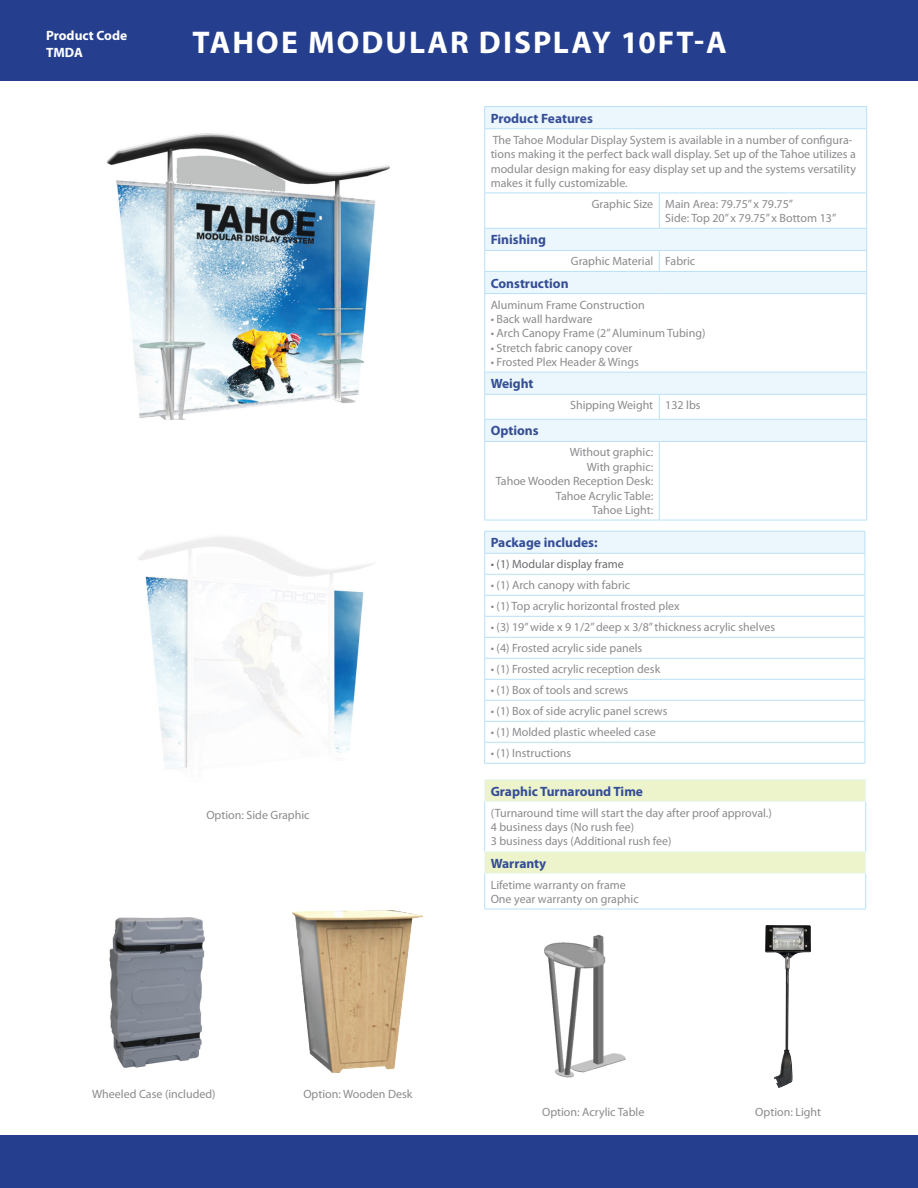
<style>
.page{position:relative;width:918px;height:1188px;background:#fff}
.page>*{position:absolute;margin:0;border:0;box-sizing:border-box;transform-origin:0 0}
.t1{font:700 31.5px "Myriad Pro";letter-spacing:.065em;color:#fff}
.t2{font:700 13.5px "Myriad Pro";color:#354d96}
.t3{font:700 13.5px "Myriad Pro";color:#fff}
.MYriad_Pro_Regular_9{font:12px/14.4px "Myriad Pro";color:#8b8b8f}
.Myriad_Pro_Regular_9{font:12px "Myriad Pro";color:#8b8b8f}
.MYriad_Pro_Regular_9-2{font:12px "Myriad Pro";color:#6c6d70}
</style>
<div class="page">
<div style="left:0;top:0;width:918px;height:81px;background:#253f8e"></div>
<div style="left:0;top:1135px;width:918px;height:53px;background:#253f8e"></div>
<div style="left:485px;top:107px;width:381px;height:21px;background:#ecf7fd"></div>
<svg style="left:485px;top:129px;width:381px;height:391px"></svg>
<hr style="left:484px;top:106px;width:175px;height:1px;background:#b9e1f7">
<svg style="left:484px;top:107px;width:1px;height:21px"></svg>
<hr style="left:659px;top:106px;width:208px;height:1px;background:#b9e1f7">
<svg style="left:866px;top:107px;width:1px;height:21px"></svg>
<hr style="left:484px;top:128px;width:175px;height:1px;background:#b9e1f7">
<hr style="left:484px;top:129px;width:1px;height:64px;background:#b9e1f7">
<hr style="left:659px;top:128px;width:208px;height:1px;background:#b9e1f7">
<hr style="left:866px;top:129px;width:1px;height:64px;background:#b9e1f7">
<hr style="left:484px;top:193px;width:175px;height:1px;background:#b9e1f7">
<hr style="left:484px;top:193px;width:1px;height:35px;background:#b9e1f7">
<hr style="left:659px;top:193px;width:208px;height:1px;background:#b9e1f7">
<hr style="left:659px;top:193px;width:1px;height:35px;background:#b9e1f7">
<hr style="left:866px;top:193px;width:1px;height:35px;background:#b9e1f7">
<hr style="left:484px;top:250px;width:175px;height:1px;background:#b9e1f7">
<hr style="left:659px;top:250px;width:208px;height:1px;background:#b9e1f7">
<svg style="left:659px;top:251px;width:1px;height:20px"></svg>
<hr style="left:484px;top:271px;width:175px;height:1px;background:#b9e1f7">
<hr style="left:659px;top:271px;width:208px;height:1px;background:#b9e1f7">
<hr style="left:484px;top:293px;width:175px;height:1px;background:#b9e1f7">
<hr style="left:484px;top:294px;width:1px;height:78px;background:#b9e1f7">
<hr style="left:659px;top:293px;width:208px;height:1px;background:#b9e1f7">
<hr style="left:866px;top:294px;width:1px;height:78px;background:#b9e1f7">
<hr style="left:484px;top:372px;width:175px;height:1px;background:#b9e1f7">
<hr style="left:659px;top:372px;width:208px;height:1px;background:#b9e1f7">
<hr style="left:484px;top:394px;width:175px;height:1px;background:#b9e1f7">
<hr style="left:659px;top:394px;width:208px;height:1px;background:#b9e1f7">
<svg style="left:659px;top:395px;width:1px;height:24px"></svg>
<hr style="left:484px;top:442px;width:1px;height:78px;background:#b9e1f7">
<hr style="left:659px;top:442px;width:1px;height:78px;background:#b9e1f7">
<hr style="left:866px;top:442px;width:1px;height:78px;background:#b9e1f7">
<hr style="left:484px;top:520px;width:175px;height:1px;background:#b9e1f7">
<hr style="left:659px;top:520px;width:208px;height:1px;background:#b9e1f7">
<hr style="left:484px;top:419px;width:175px;height:1px;background:#b9e1f7">
<svg style="left:484px;top:373px;width:1px;height:68px"></svg>
<hr style="left:659px;top:419px;width:208px;height:1px;background:#b9e1f7">
<svg style="left:866px;top:373px;width:1px;height:68px"></svg>
<hr style="left:484px;top:441px;width:175px;height:1px;background:#b9e1f7">
<hr style="left:659px;top:441px;width:208px;height:1px;background:#b9e1f7">
<hr style="left:484px;top:228px;width:175px;height:1px;background:#b9e1f7">
<svg style="left:484px;top:229px;width:1px;height:64px"></svg>
<hr style="left:659px;top:228px;width:208px;height:1px;background:#b9e1f7">
<svg style="left:866px;top:229px;width:1px;height:64px"></svg>
<img style="left:107px;top:133px;width:283px;height:287px">
<div style="left:485px;top:531px;width:380px;height:22px;background:#ecf7fd"></div>
<svg style="left:485px;top:554px;width:380px;height:209px"></svg>
<hr style="left:484px;top:574px;width:381px;height:1px;background:#b9e1f7">
<hr style="left:484px;top:595px;width:381px;height:1px;background:#b9e1f7">
<hr style="left:484px;top:616px;width:381px;height:1px;background:#b9e1f7">
<hr style="left:484px;top:637px;width:381px;height:1px;background:#b9e1f7">
<hr style="left:484px;top:658px;width:381px;height:1px;background:#b9e1f7">
<hr style="left:484px;top:679px;width:381px;height:1px;background:#b9e1f7">
<hr style="left:484px;top:700px;width:381px;height:1px;background:#b9e1f7">
<hr style="left:484px;top:721px;width:381px;height:1px;background:#b9e1f7">
<hr style="left:484px;top:742px;width:381px;height:1px;background:#b9e1f7">
<svg style="left:865px;top:532px;width:1px;height:231px"></svg>
<hr style="left:484px;top:763px;width:381px;height:1px;background:#b9e1f7">
<hr style="left:484px;top:531px;width:381px;height:1px;background:#b9e1f7">
<svg style="left:484px;top:532px;width:1px;height:231px"></svg>
<hr style="left:484px;top:553px;width:381px;height:1px;background:#b9e1f7">
<img style="left:109px;top:917px;width:96px;height:151px">
<img style="left:544px;top:934px;width:82px;height:144px">
<img style="left:293px;top:911px;width:130px;height:162px">
<img style="left:766px;top:926px;width:45px;height:162px">
<hr style="left:484px;top:779px;width:382px;height:1px;background:#ecf7fd">
<hr style="left:484px;top:874px;width:1px;height:35px;background:#b9e1f7">
<hr style="left:865px;top:874px;width:1px;height:35px;background:#b9e1f7">
<hr style="left:484px;top:909px;width:382px;height:1px;background:#b9e1f7">
<svg style="left:484px;top:780px;width:382px;height:93px"></svg>
<hr style="left:484px;top:873px;width:382px;height:1px;background:#ecf7fd">
<img style="left:138px;top:537px;width:235px;height:232px">
<p class="t3" style="left:46px;top:27px;width:83px">Product Code</p>
<p class="t3" style="left:46px;top:43px;width:38px">TMDA</p>
<p class="t1" style="left:193px;top:22px;width:536px">TAHOE MODULAR DISPLAY 10FT-A</p>
<p class="MYriad_Pro_Regular_9" style="left:206px;top:808px;width:105px">Option: Side Graphic</p>
<p class="t2" style="left:491px;top:109px;width:104px">Product Features</p>
<p class="MYriad_Pro_Regular_9" style="left:491px;top:132px;width:367px">The Tahoe Modular Display System is available in a number of configura&shy;tions making it the perfect back wall display. Set up of the Tahoe utilizes a modular design making for easy display set up and the systems versatility makes it fully customizable.</p>
<p class="Myriad_Pro_Regular_9" style="left:592px;top:197px;width:63px">Graphic Size</p>
<p class="MYriad_Pro_Regular_9" style="left:665px;top:197px;width:172px">Main Area: 79.75” x 79.75”<br>Side: Top 20” x 79.75” x Bottom 13”</p>
<p class="t2" style="left:491px;top:231px;width:57px">Finishing</p>
<p class="Myriad_Pro_Regular_9" style="left:571px;top:254px;width:84px">Graphic Material</p>
<p class="MYriad_Pro_Regular_9" style="left:665px;top:254px;width:32px">Fabric</p>
<p class="t2" style="left:491px;top:274px;width:79px">Construction</p>
<p class="MYriad_Pro_Regular_9" style="left:491px;top:297px;width:156px">Aluminum Frame Construction</p>
<p class="MYriad_Pro_Regular_9" style="left:491px;top:312px;width:103px">• Back wall hardware</p>
<p class="MYriad_Pro_Regular_9" style="left:491px;top:326px;width:216px">• Arch Canopy Frame (2” Aluminum Tubing)</p>
<p class="MYriad_Pro_Regular_9" style="left:491px;top:340px;width:143px">• Stretch fabric canopy cover</p>
<p class="MYriad_Pro_Regular_9" style="left:491px;top:355px;width:150px">• Frosted Plex Header &amp; Wings</p>
<p class="t2" style="left:491px;top:375px;width:44px">Weight</p>
<p class="Myriad_Pro_Regular_9" style="left:570px;top:398px;width:85px">Shipping Weight</p>
<p class="MYriad_Pro_Regular_9" style="left:665px;top:398px;width:37px">132 lbs</p>
<p class="t2" style="left:491px;top:422px;width:50px">Options</p>
<p class="MYriad_Pro_Regular_9" style="left:570px;top:445px;width:85px">Without graphic:</p>
<p class="MYriad_Pro_Regular_9" style="left:587px;top:459px;width:68px">With graphic:</p>
<p class="MYriad_Pro_Regular_9" style="left:496px;top:474px;width:159px">Tahoe Wooden Reception Desk:</p>
<p class="MYriad_Pro_Regular_9" style="left:556px;top:488px;width:99px">Tahoe Acrylic Table:</p>
<p class="MYriad_Pro_Regular_9" style="left:592px;top:503px;width:63px">Tahoe Light:</p>
<p class="t2" style="left:491px;top:534px;width:108px">Package includes:</p>
<p class="MYriad_Pro_Regular_9-2" style="left:491px;top:557px;width:135px">• (1) Modular display frame</p>
<p class="MYriad_Pro_Regular_9" style="left:491px;top:578px;width:141px">• (1) Arch canopy with fabric</p>
<p class="MYriad_Pro_Regular_9" style="left:491px;top:599px;width:191px">• (1) Top acrylic horizontal frosted plex</p>
<p class="MYriad_Pro_Regular_9" style="left:491px;top:620px;width:286px">• (3) 19” wide x 9 1/2” deep x 3/8” thickness acrylic shelves</p>
<p class="MYriad_Pro_Regular_9" style="left:491px;top:641px;width:153px">• (4) Frosted acrylic side panels</p>
<p class="MYriad_Pro_Regular_9" style="left:491px;top:662px;width:171px">• (1) Frosted acrylic reception desk</p>
<p class="MYriad_Pro_Regular_9" style="left:491px;top:683px;width:139px">• (1) Box of tools and screws</p>
<p class="MYriad_Pro_Regular_9" style="left:491px;top:704px;width:178px">• (1) Box of side acrylic panel screws</p>
<p class="MYriad_Pro_Regular_9" style="left:491px;top:725px;width:167px">• (1) Molded plastic wheeled case</p>
<p class="MYriad_Pro_Regular_9" style="left:491px;top:746px;width:82px">• (1) Instructions</p>
<p class="t2" style="left:491px;top:782px;width:154px">Graphic Turnaround Time</p>
<p class="MYriad_Pro_Regular_9" style="left:491px;top:805px;width:283px">(Turnaround time will start the day after proof approval.)</p>
<p class="MYriad_Pro_Regular_9" style="left:491px;top:820px;width:183px">4 business days (No rush fee)<br>3 business days (Additional rush fee)</p>
<p class="t2" style="left:491px;top:854px;width:57px">Warranty</p>
<p class="MYriad_Pro_Regular_9" style="left:491px;top:877px;width:137px">Lifetime warranty on frame</p>
<p class="MYriad_Pro_Regular_9" style="left:491px;top:892px;width:150px">One year warranty on graphic</p>
<p class="MYriad_Pro_Regular_9" style="left:92px;top:1087px;width:125px">Wheeled Case (included)</p>
<p class="MYriad_Pro_Regular_9" style="left:303px;top:1087px;width:111px">Option: Wooden Desk</p>
<p class="MYriad_Pro_Regular_9" style="left:542px;top:1105px;width:104px">Option: Acrylic Table</p>
<p class="MYriad_Pro_Regular_9" style="left:755px;top:1105px;width:67px">Option: Light</p>
</div>
